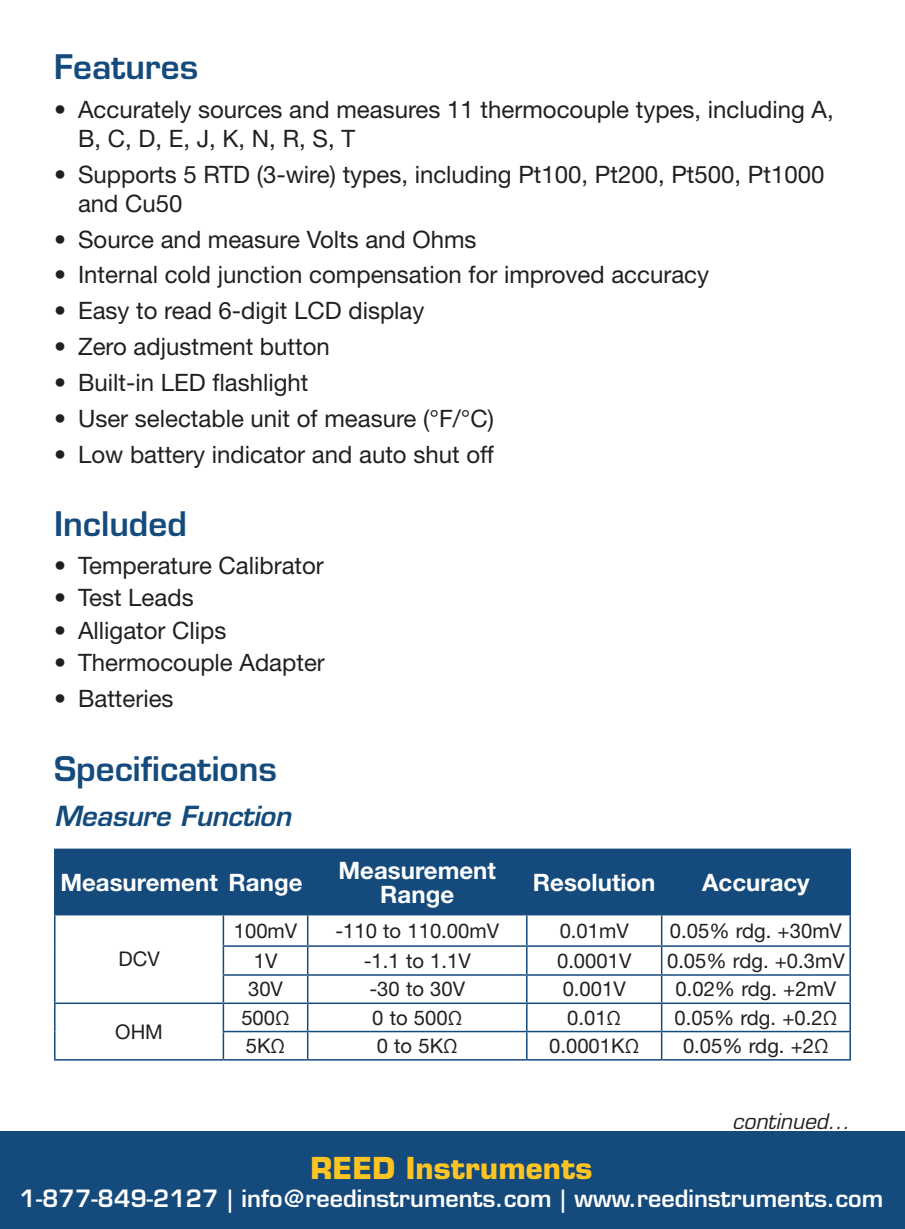
<style>
.page{position:relative;width:905px;height:1229px;background:#fff}
.page>*{position:absolute;margin:0;border:0;box-sizing:border-box;transform-origin:0 0}
.t1{font:600 33px "Eurostile LT Std";color:#144a7c}
.t2{font:700 29.4px "Eurostile LT Std";color:#fec422}
.t3{font:italic 600 27px "Eurostile LT Std";letter-spacing:-.01em;color:#144a7c}
.t4{font:24px/28.8px "Helvetica Neue LT Std";color:#231f20}
.t5{font:700 24px/24px "Helvetica Neue LT Std";color:#fff;text-align:center}
.t6{font:600 23.4px "Eurostile LT Std";color:#fff}
.t7{font:italic 21px "Eurostile LT Std";color:#231f20}
.t8{font:20.4px "Helvetica Neue LT Std";color:#231f20}
</style>
<div class="page">
<div style="left:56px;top:850px;width:793px;height:64px;background:#144a7c"></div>
<hr style="left:54px;top:848px;width:169px;height:2px;background:#144a7c">
<hr style="left:54px;top:850px;width:2px;height:64px;background:#144a7c">
<hr style="left:223px;top:848px;width:85px;height:2px;background:#144a7c">
<hr style="left:223px;top:850px;width:1px;height:64px;background:#144a7c">
<hr style="left:308px;top:848px;width:218px;height:2px;background:#144a7c">
<hr style="left:307px;top:850px;width:1px;height:64px;background:#144a7c">
<hr style="left:526px;top:848px;width:135px;height:2px;background:#144a7c">
<hr style="left:526px;top:850px;width:1px;height:64px;background:#144a7c">
<hr style="left:661px;top:848px;width:189px;height:2px;background:#144a7c">
<hr style="left:661px;top:850px;width:1px;height:64px;background:#144a7c">
<hr style="left:849px;top:850px;width:1px;height:64px;background:#144a7c">
<hr style="left:54px;top:914px;width:169px;height:1px;background:#144a7c">
<hr style="left:54px;top:915px;width:2px;height:31px;background:#144a7c">
<hr style="left:54px;top:946px;width:2px;height:29px;background:#144a7c">
<hr style="left:54px;top:975px;width:2px;height:27px;background:#144a7c">
<hr style="left:54px;top:1004px;width:2px;height:27px;background:#144a7c">
<hr style="left:54px;top:1031px;width:2px;height:28px;background:#144a7c">
<hr style="left:223px;top:914px;width:85px;height:1px;background:#144a7c">
<hr style="left:223px;top:915px;width:1px;height:30px;background:#144a7c">
<hr style="left:308px;top:914px;width:218px;height:1px;background:#144a7c">
<hr style="left:307px;top:915px;width:1px;height:30px;background:#144a7c">
<hr style="left:526px;top:914px;width:135px;height:1px;background:#144a7c">
<hr style="left:526px;top:915px;width:1px;height:30px;background:#144a7c">
<hr style="left:661px;top:914px;width:189px;height:1px;background:#144a7c">
<hr style="left:661px;top:915px;width:1px;height:30px;background:#144a7c">
<hr style="left:849px;top:915px;width:1px;height:30px;background:#144a7c">
<hr style="left:223px;top:945px;width:85px;height:1px;background:#144a7c">
<hr style="left:308px;top:945px;width:218px;height:1px;background:#144a7c">
<hr style="left:526px;top:945px;width:135px;height:1px;background:#144a7c">
<hr style="left:661px;top:945px;width:189px;height:1px;background:#144a7c">
<svg style="left:223px;top:946px;width:1px;height:113px"></svg>
<svg style="left:307px;top:946px;width:1px;height:113px"></svg>
<svg style="left:526px;top:946px;width:1px;height:113px"></svg>
<svg style="left:661px;top:946px;width:1px;height:113px"></svg>
<svg style="left:849px;top:946px;width:1px;height:113px"></svg>
<hr style="left:54px;top:1002px;width:169px;height:2px;background:#144a7c">
<hr style="left:54px;top:1059px;width:169px;height:1px;background:#144a7c">
<hr style="left:223px;top:974px;width:85px;height:1px;background:#144a7c">
<hr style="left:308px;top:974px;width:218px;height:1px;background:#144a7c">
<hr style="left:526px;top:974px;width:135px;height:1px;background:#144a7c">
<hr style="left:223px;top:1002px;width:85px;height:2px;background:#144a7c">
<hr style="left:308px;top:1002px;width:218px;height:2px;background:#144a7c">
<hr style="left:526px;top:1002px;width:135px;height:2px;background:#144a7c">
<hr style="left:223px;top:1030px;width:85px;height:2px;background:#144a7c">
<hr style="left:308px;top:1030px;width:218px;height:2px;background:#144a7c">
<hr style="left:526px;top:1030px;width:135px;height:2px;background:#144a7c">
<hr style="left:223px;top:1059px;width:85px;height:1px;background:#144a7c">
<hr style="left:308px;top:1059px;width:218px;height:1px;background:#144a7c">
<hr style="left:526px;top:1059px;width:135px;height:1px;background:#144a7c">
<hr style="left:661px;top:974px;width:189px;height:1px;background:#144a7c">
<hr style="left:661px;top:1002px;width:189px;height:2px;background:#144a7c">
<hr style="left:661px;top:1030px;width:189px;height:2px;background:#144a7c">
<hr style="left:661px;top:1059px;width:189px;height:1px;background:#144a7c">
<div style="left:0;top:1131px;width:904px;height:97px;background:#144a7c"></div>
<h1 class="t1" style="left:54px;top:46px;width:146px">Features</h1>
<p class="t4" style="left:78px;top:95px;width:757px;text-indent:-24px">• Accurately sources and measures 11 thermocouple types, including A,<br>B, C, D, E, J, K, N, R, S, T</p>
<p class="t4" style="left:78px;top:160px;width:748px;text-indent:-24px">• Supports 5 RTD (3-wire) types, including Pt100, Pt200, Pt500, Pt1000 and Cu50</p>
<p class="t4" style="left:54px;top:224px;width:424px">• Source and measure Volts and Ohms</p>
<p class="t4" style="left:54px;top:260px;width:656px">• Internal cold junction compensation for improved accuracy</p>
<p class="t4" style="left:54px;top:296px;width:372px">• Easy to read 6-digit LCD display</p>
<p class="t4" style="left:54px;top:332px;width:277px">• Zero adjustment button</p>
<p class="t4" style="left:54px;top:368px;width:256px">• Built-in LED flashlight</p>
<p class="t4" style="left:54px;top:403px;width:441px">• User selectable unit of measure (°F/°C)</p>
<p class="t4" style="left:54px;top:439px;width:441px">• Low battery indicator and auto shut off</p>
<h1 class="t1" style="left:54px;top:503px;width:134px">Included</h1>
<p class="t4" style="left:54px;top:550px;width:271px">• Temperature Calibrator</p>
<p class="t4" style="left:54px;top:583px;width:141px">• Test Leads</p>
<p class="t4" style="left:54px;top:615px;width:174px">• Alligator Clips</p>
<p class="t4" style="left:54px;top:648px;width:272px">• Thermocouple Adapter</p>
<p class="t4" style="left:54px;top:684px;width:121px">• Batteries</p>
<h1 class="t1" style="left:54px;top:748px;width:224px">Specifications</h1>
<p class="t3" style="left:54px;top:799px;width:238px">Measure Function</p>
<p class="t5" style="left:60px;top:869px;width:243px">Measurement Range</p>
<p class="t5" style="left:338px;top:857px;width:159px">Measurement<br>Range</p>
<p class="t5" style="left:533px;top:869px;width:124px">Resolution</p>
<p class="t5" style="left:702px;top:869px;width:109px">Accuracy</p>
<p class="t8" style="left:118px;top:946px;width:43px">DCV</p>
<p class="t8" style="left:115px;top:1019px;width:49px">OHM</p>
<p class="t8" style="left:234px;top:918px;width:65px">100mV</p>
<p class="t8" style="left:335px;top:918px;width:165px">-110 to 110.00mV</p>
<p class="t8" style="left:559px;top:918px;width:71px">0.01mV</p>
<p class="t8" style="left:670px;top:918px;width:174px">0.05% rdg. +30mV</p>
<p class="t8" style="left:254px;top:948px;width:25px">1V</p>
<p class="t8" style="left:364px;top:948px;width:108px">-1.1 to 1.1V</p>
<p class="t8" style="left:557px;top:948px;width:76px">0.0001V</p>
<p class="t8" style="left:667px;top:948px;width:179px">0.05% rdg. +0.3mV</p>
<p class="t8" style="left:248px;top:977px;width:36px">30V</p>
<p class="t8" style="left:369px;top:977px;width:97px">-30 to 30V</p>
<p class="t8" style="left:562px;top:977px;width:65px">0.001V</p>
<p class="t8" style="left:675px;top:977px;width:162px">0.02% rdg. +2mV</p>
<p class="t8" style="left:241px;top:1005px;width:50px">500Ω</p>
<p class="t8" style="left:372px;top:1005px;width:91px">0 to 500Ω</p>
<p class="t8" style="left:567px;top:1005px;width:55px">0.01Ω</p>
<p class="t8" style="left:674px;top:1005px;width:164px">0.05% rdg. +0.2Ω</p>
<p class="t8" style="left:246px;top:1033px;width:41px">5KΩ</p>
<p class="t8" style="left:377px;top:1033px;width:82px">0 to 5KΩ</p>
<p class="t8" style="left:549px;top:1033px;width:91px">0.0001KΩ</p>
<p class="t8" style="left:683px;top:1033px;width:147px">0.05% rdg. +2Ω</p>
<p class="t7" style="left:732px;top:1108px;width:119px">continued...</p>
<p class="t2" style="left:310px;top:1149px;width:283px">REED Instruments</p>
<p class="t6" style="left:20px;top:1183px;width:865px">1-877-849-2127 | info@reedinstruments.com | www.reedinstruments.com</p>
</div>
